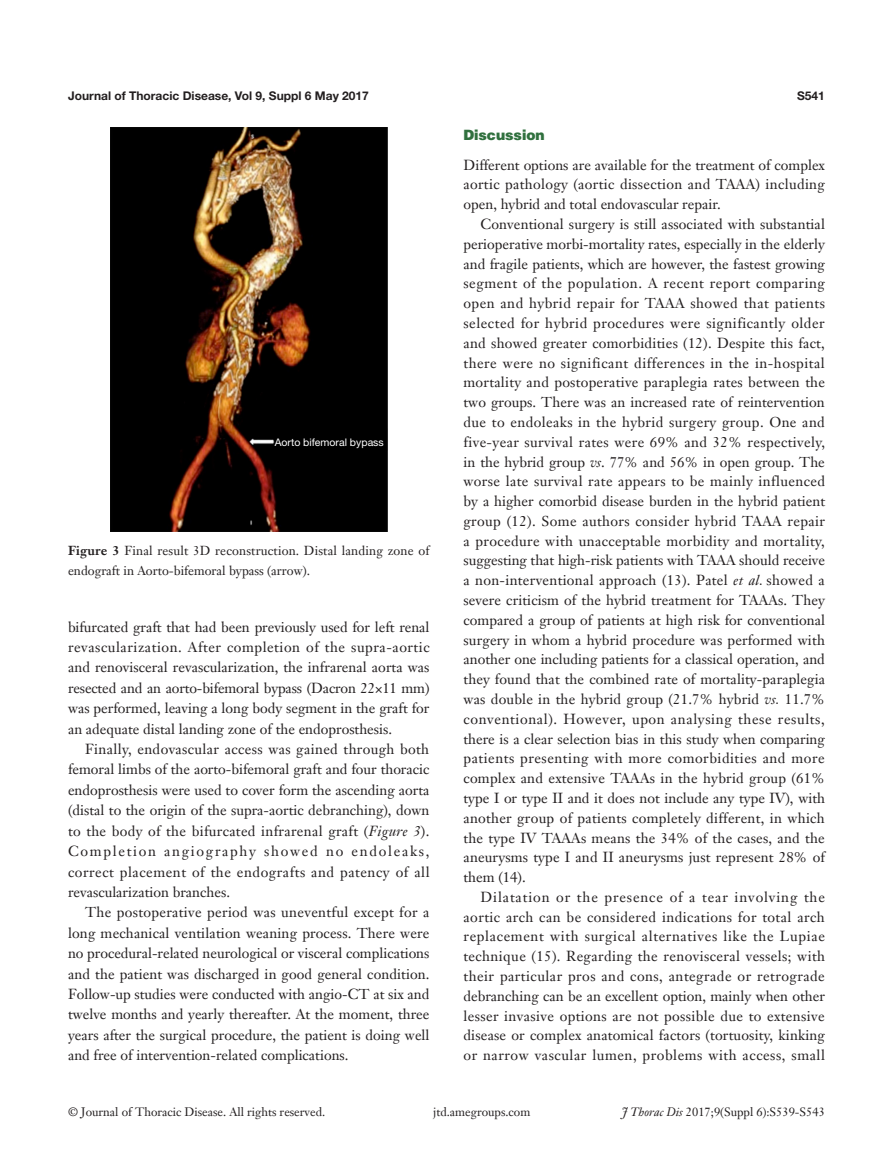
<style>
.page{position:relative;width:893px;height:1170px;background:#fff}
.page>*{position:absolute;margin:0;border:0;box-sizing:border-box;transform-origin:0 0}
.t1{font:14.25px/19.8px "Janson Text LT";color:#231f20;text-align:justify}
.t2{font:900 14.25px "Helvetica";color:#30703e}
.t3{font:12.75px/19.5px "Janson Text LT";letter-spacing:.01em;color:#231f20}
.t4{font:12px "Janson Text LT";color:#231f20}
.t5{font:700 12px "Helvetica Neue LT Pro";color:#231f20}
.t6{font:10.5px "Helvetica Neue LT Pro";color:#fff}
.s1{font-weight:700}
.s2{font-style:italic}
</style>
<div class="page">
<img style="left:111px;top:128px;width:276px;height:403px">
<p class="t5" style="left:68px;top:88px;width:302px">Journal of Thoracic Disease, Vol 9, Suppl 6 May 2017</p>
<p class="t5" style="left:797px;top:88px;width:29px">S541</p>
<p class="t6" style="left:275px;top:435px;width:111px">Aorto bifemoral bypass</p>
<p class="t3" style="left:68px;top:541px;width:363px"><span class="s1">Figure 3</span> Final result 3D reconstruction. Distal landing zone of endograft in Aorto-bifemoral bypass (arrow).</p>
<p class="t1" style="left:68px;top:616px;width:363px;line-height:20.4px">bifurcated graft that had been previously used for left renal revascularization. After completion of the supra-aortic and renovisceral revascularization, the infrarenal aorta was resected and an aorto-bifemoral bypass (Dacron 22×11 mm) was performed, leaving a long body segment in the graft for an adequate distal landing zone of the endoprosthesis.</p>
<p class="t1" style="left:68px;top:738px;width:363px;line-height:20.4px;text-indent:17px">Finally, endovascular access was gained through both femoral limbs of the aorto-bifemoral graft and four thoracic endoprosthesis were used to cover form the ascending aorta (distal to the origin of the supra-aortic debranching), down to the body of the bifurcated infrarenal graft (<span class="s2">Figure 3</span>).<br>Completion angiography showed no endoleaks, correct placement of the endografts and patency of all revascularization branches.</p>
<p class="t1" style="left:68px;top:902px;width:363px;line-height:20.4px;text-indent:17px">The postoperative period was uneventful except for a long mechanical ventilation weaning process. There were no procedural-related neurological or visceral complications and the patient was discharged in good general condition.<br>Follow-up studies were conducted with angio-CT at six and twelve months and yearly thereafter. At the moment, three years after the surgical procedure, the patient is doing well and free of intervention-related complications.</p>
<p class="t2" style="left:463px;top:126px;width:83px">Discussion</p>
<p class="t1" style="left:463px;top:155px;width:363px">Different options are available for the treatment of complex aortic pathology (aortic dissection and TAAA) including open, hybrid and total endovascular repair.</p>
<p class="t1" style="left:463px;top:214px;width:363px;text-indent:17px">Conventional surgery is still associated with substantial perioperative morbi-mortality rates, especially in the elderly and fragile patients, which are however, the fastest growing segment of the population. A recent report comparing open and hybrid repair for TAAA showed that patients selected for hybrid procedures were significantly older and showed greater comorbidities (12). Despite this fact, there were no significant differences in the in-hospital mortality and postoperative paraplegia rates between the two groups. There was an increased rate of reintervention due to endoleaks in the hybrid surgery group. One and five-year survival rates were 69% and 32% respectively, in the hybrid group <span class="s2">vs</span>. 77% and 56% in open group. The worse late survival rate appears to be mainly influenced by a higher comorbid disease burden in the hybrid patient group (12). Some authors consider hybrid TAAA repair a procedure with unacceptable morbidity and mortality, suggesting that high-risk patients with TAAA should receive a non-interventional approach (13). Patel <span class="s2">et al.</span> showed a severe criticism of the hybrid treatment for TAAAs. They compared a group of patients at high risk for conventional surgery in whom a hybrid procedure was performed with another one including patients for a classical operation, and they found that the combined rate of mortality-paraplegia was double in the hybrid group (21.7% hybrid <span class="s2">vs.</span> 11.7% conventional). However, upon analysing these results, there is a clear selection bias in this study when comparing patients presenting with more comorbidities and more complex and extensive TAAAs in the hybrid group (61% type I or type II and it does not include any type IV), with another group of patients completely different, in which the type IV TAAAs means the 34% of the cases, and the aneurysms type I and II aneurysms just represent 28% of them (14).</p>
<p class="t1" style="left:463px;top:886px;width:363px;text-indent:17px">Dilatation or the presence of a tear involving the aortic arch can be considered indications for total arch replacement with surgical alternatives like the Lupiae technique (15). Regarding the renovisceral vessels; with their particular pros and cons, antegrade or retrograde debranching can be an excellent option, mainly when other lesser invasive options are not possible due to extensive disease or complex anatomical factors (tortuosity, kinking or narrow vascular lumen, problems with access, small</p>
<p class="t4" style="left:68px;top:1104px;width:259px">© Journal of Thoracic Disease. All rights reserved.</p>
<p class="t4" style="left:433px;top:1104px;width:99px">jtd.amegroups.com</p>
<p class="t4" style="left:622px;top:1104px;width:205px"><span class="s2">J Thorac Dis</span> 2017;9(Suppl 6):S539-S543</p>
</div>
